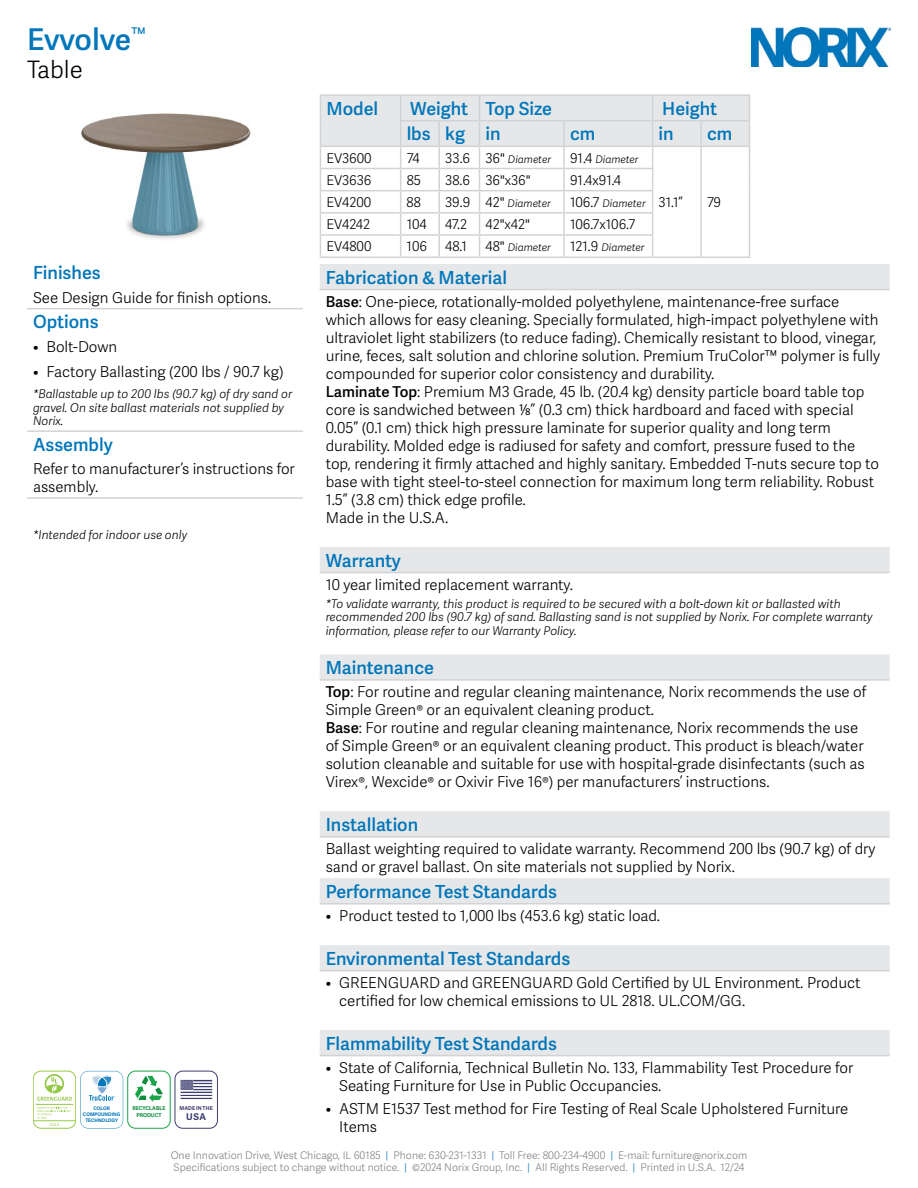
<style>
.page{position:relative;width:918px;height:1188px;background:#fff}
.page>*{position:absolute;margin:0;border:0;box-sizing:border-box;transform-origin:0 0}
.t1{font:600 30px "Adelle Sans";letter-spacing:-.005em;color:#0076bb}
.t2{font:300 24px "Adelle Sans";color:#000}
.t3{font:600 18px "Adelle Sans";color:#0076bb}
.t4{font:300 15px/18px "Adelle Sans";color:#000}
.t5{font:300 13.5px "Adelle Sans";color:#000}
.t6{font:italic 300 12px/13.5px "Adelle Sans";color:#000}
.t7{font:300 10.5px/12px "Adelle Sans";color:#808285}
.t8{font:italic 300 10.5px "Adelle Sans";color:#000}
.t9{font:700 9.3px "Adelle Sans";color:#3e3d6f}
.t10{font:700 5.25px/6.3px "Adelle Sans";color:#108c3e;text-align:center}
.t11{font:700 5.25px "Adelle Sans";color:#3e3d6f}
.t12{font:700 4.8px/5.8px "Adelle Sans";color:#0076bb;text-align:center}
.s1{font-style:normal;font-size:13.5px}
.s2{font-weight:600}
.s3{color:#0076bb}
</style>
<div class="page">
<img style="left:752px;top:27px;width:139px;height:40px">
<hr style="left:320px;top:94px;width:81px;height:2px;background:#d1d3d4">
<hr style="left:401px;top:94px;width:38px;height:2px;background:#d1d3d4">
<hr style="left:439px;top:94px;width:41px;height:2px;background:#d1d3d4">
<hr style="left:480px;top:94px;width:84px;height:2px;background:#d1d3d4">
<hr style="left:564px;top:94px;width:89px;height:2px;background:#d1d3d4">
<hr style="left:653px;top:94px;width:48px;height:2px;background:#d1d3d4">
<hr style="left:701px;top:94px;width:49px;height:2px;background:#d1d3d4">
<svg style="left:320px;top:96px;width:430px;height:161px"></svg>
<hr style="left:320px;top:257px;width:81px;height:1px;background:#d1d3d4">
<hr style="left:401px;top:257px;width:38px;height:1px;background:#d1d3d4">
<hr style="left:439px;top:257px;width:41px;height:1px;background:#d1d3d4">
<hr style="left:480px;top:257px;width:84px;height:1px;background:#d1d3d4">
<hr style="left:564px;top:257px;width:89px;height:1px;background:#d1d3d4">
<hr style="left:653px;top:257px;width:48px;height:1px;background:#d1d3d4">
<hr style="left:701px;top:257px;width:49px;height:1px;background:#d1d3d4">
<svg style="left:320px;top:264px;width:570px;height:791px"></svg>
<hr style="left:320px;top:289px;width:570px;height:1px;background:#d1d3d4">
<hr style="left:320px;top:572px;width:570px;height:1px;background:#d1d3d4">
<hr style="left:320px;top:679px;width:570px;height:2px;background:#d1d3d4">
<hr style="left:320px;top:836px;width:570px;height:2px;background:#d1d3d4">
<hr style="left:320px;top:903px;width:570px;height:2px;background:#d1d3d4">
<hr style="left:320px;top:970px;width:570px;height:1px;background:#d1d3d4">
<hr style="left:320px;top:1055px;width:570px;height:1px;background:#d1d3d4">
<img style="left:81px;top:113px;width:170px;height:126px">
<hr style="left:27px;top:308px;width:276px;height:1px;background:#d1d3d4">
<hr style="left:27px;top:430px;width:276px;height:2px;background:#d1d3d4">
<hr style="left:27px;top:497px;width:276px;height:2px;background:#d1d3d4">
<div style="left:127px;top:1071px;width:43px;height:57px;border:1px solid #1aa54a;border-radius:8px"></div>
<svg style="left:134px;top:1075px;width:29px;height:27px"></svg>
<div style="left:33px;top:1071px;width:43px;height:57px;border:1px solid #94c947;border-radius:8px"></div>
<hr style="left:33px;top:1120px;width:43px;height:1px;background:#94c947">
<hr style="left:36px;top:1104px;width:37px;height:1px;background:#94c947">
<svg style="left:37px;top:1074px;width:35px;height:27px"></svg>
<svg style="left:37px;top:1107px;width:34px;height:19px"></svg>
<svg style="left:80px;top:1071px;width:43px;height:57px"></svg>
<div style="left:175px;top:1071px;width:43px;height:57px;border:1px solid #3e3d6f;border-radius:8px"></div>
<svg style="left:181px;top:1080px;width:31px;height:19px"></svg>
<h1 class="t1" style="left:27px;top:17px;width:121px">Evvolve<sup>™</sup></h1>
<h2 class="t2" style="left:27px;top:53px;width:57px">Table</h2>
<p class="t3" style="left:33px;top:260px;width:69px">Finishes</p>
<p class="t4" style="left:33px;top:288px;width:240px">See Design Guide for finish options.</p>
<p class="t3" style="left:33px;top:309px;width:67px">Options</p>
<p class="t4" style="left:33px;top:337px;width:86px">• Bolt-Down</p>
<p class="t4" style="left:33px;top:362px;width:252px">• Factory Ballasting (200 lbs / 90.7 kg)</p>
<p class="t6" style="left:33px;top:387px;width:261px">*Ballastable up to 200 lbs (90.7 kg) of dry sand or gravel. On site ballast materials not supplied by<br>Norix.</p>
<p class="t3" style="left:33px;top:431px;width:81px">Assembly</p>
<p class="t4" style="left:33px;top:459px;width:263px">Refer to manufacturer’s instructions for assembly.</p>
<p class="t6" style="left:33px;top:527px;width:156px">*Intended for indoor use only</p>
<p class="t12" style="left:83px;top:1105px;width:39px">COLOR<br>COMPOUNDING<br>TECHNOLOGY</p>
<p class="t11" style="left:180px;top:1105px;width:35px">MADE IN THE</p>
<p class="t10" style="left:132px;top:1105px;width:35px">RECYCLABLE<br>PRODUCT</p>
<p class="t9" style="left:186px;top:1109px;width:21px">USA</p>
<p class="t3" style="left:326px;top:95px;width:53px">Model</p>
<p class="t3" style="left:410px;top:95px;width:143px">Weight Top Size</p>
<p class="t3" style="left:662px;top:95px;width:56px">Height</p>
<p class="t3" style="left:407px;top:121px;width:95px">lbs kg in</p>
<p class="t3" style="left:570px;top:121px;width:27px">cm</p>
<p class="t3" style="left:659px;top:121px;width:17px">in</p>
<p class="t3" style="left:707px;top:121px;width:27px">cm</p>
<p class="t5" style="left:326px;top:148px;width:47px">EV3600</p>
<p class="t5" style="left:407px;top:148px;width:14px">74</p>
<p class="t8" style="left:445px;top:151px;width:107px"><span class="s1">33.6 36"</span> Diameter</p>
<p class="t8" style="left:570px;top:151px;width:70px"><span class="s1">91.4</span> Diameter</p>
<p class="t5" style="left:659px;top:192px;width:26px">31.1”</p>
<p class="t5" style="left:707px;top:192px;width:16px">79</p>
<p class="t5" style="left:326px;top:170px;width:46px">EV3636</p>
<p class="t5" style="left:407px;top:170px;width:16px">85</p>
<p class="t5" style="left:445px;top:170px;width:87px">38.6 36"x36"</p>
<p class="t5" style="left:570px;top:170px;width:53px">91.4x91.4</p>
<p class="t5" style="left:326px;top:192px;width:46px">EV4200</p>
<p class="t5" style="left:407px;top:192px;width:16px">88</p>
<p class="t8" style="left:445px;top:196px;width:107px"><span class="s1">39.9 42"</span> Diameter</p>
<p class="t8" style="left:570px;top:196px;width:77px"><span class="s1">106.7</span> Diameter</p>
<p class="t5" style="left:326px;top:215px;width:45px">EV4242</p>
<p class="t5" style="left:407px;top:215px;width:22px">104</p>
<p class="t5" style="left:445px;top:215px;width:23px">47.2</p>
<p class="t5" style="left:486px;top:215px;width:46px">42"x42"</p>
<p class="t5" style="left:570px;top:215px;width:67px">106.7x106.7</p>
<p class="t5" style="left:326px;top:237px;width:47px">EV4800</p>
<p class="t5" style="left:407px;top:237px;width:22px">106</p>
<p class="t5" style="left:445px;top:237px;width:23px">48.1</p>
<p class="t8" style="left:486px;top:240px;width:67px"><span class="s1">48"</span> Diameter</p>
<p class="t8" style="left:570px;top:240px;width:76px"><span class="s1">121.9</span> Diameter</p>
<p class="t3" style="left:326px;top:264px;width:183px">Fabrication &amp; Material</p>
<p class="t4" style="left:326px;top:292px;width:556px"><span class="s2">Base</span>: One-piece, rotationally-molded polyethylene, maintenance-free surface which allows for easy cleaning. Specially formulated, high-impact polyethylene with ultraviolet light stabilizers (to reduce fading). Chemically resistant to blood, vinegar, urine, feces, salt solution and chlorine solution. Premium TruColor™ polymer is fully compounded for superior color consistency and durability.<br><span class="s2">Laminate Top</span>: Premium M3 Grade, 45 lb. (20.4 kg) density particle board table top core is sandwiched between 1/8” (0.3 cm) thick hardboard and faced with special 0.05” (0.1 cm) thick high pressure laminate for superior quality and long term durability. Molded edge is radiused for safety and comfort, pressure fused to the top, rendering it firmly attached and highly sanitary. Embedded T-nuts secure top to base with tight steel-to-steel connection for maximum long term reliability. Robust 1.5” (3.8 cm) thick edge profile.<br>Made in the U.S.A.</p>
<p class="t3" style="left:326px;top:547px;width:77px">Warranty</p>
<p class="t4" style="left:326px;top:575px;width:249px">10 year limited replacement warranty.</p>
<p class="t6" style="left:326px;top:596px;width:548px">*To validate warranty, this product is required to be secured with a bolt-down kit or ballasted with recommended 200 lbs (90.7 kg) of sand. Ballasting sand is not supplied by Norix. For complete warranty information, please refer to our Warranty Policy.</p>
<p class="t3" style="left:326px;top:654px;width:110px">Maintenance</p>
<p class="t4" style="left:326px;top:682px;width:542px"><span class="s2">Top</span>: For routine and regular cleaning maintenance, Norix recommends the use of Simple Green® or an equivalent cleaning product.<br><span class="s2">Base</span>: For routine and regular cleaning maintenance, Norix recommends the use of Simple Green® or an equivalent cleaning product. This product is bleach/water solution cleanable and suitable for use with hospital-grade disinfectants (such as Virex®, Wexcide® or Oxivir Five 16®) per manufacturers’ instructions.</p>
<p class="t3" style="left:326px;top:811px;width:94px">Installation</p>
<p class="t4" style="left:326px;top:839px;width:551px">Ballast weighting required to validate warranty. Recommend 200 lbs (90.7 kg) of dry sand or gravel ballast. On site materials not supplied by Norix.</p>
<p class="t3" style="left:326px;top:878px;width:233px">Performance Test Standards</p>
<p class="t4" style="left:326px;top:906px;width:336px">• Product tested to 1,000 lbs (453.6 kg) static load.</p>
<p class="t3" style="left:326px;top:945px;width:246px">Environmental Test Standards</p>
<p class="t4" style="left:339px;top:973px;width:523px;text-indent:-14px">• GREENGUARD and GREENGUARD Gold Certified by UL Environment. Product certified for low chemical emissions to UL 2818. UL.COM/GG.</p>
<p class="t3" style="left:326px;top:1030px;width:233px">Flammability Test Standards</p>
<p class="t4" style="left:339px;top:1058px;width:516px;text-indent:-14px">• State of California, Technical Bulletin No. 133, Flammability Test Procedure for<br>Seating Furniture for Use in Public Occupancies.</p>
<p class="t4" style="left:339px;top:1099px;width:511px;text-indent:-14px">• ASTM E1537 Test method for Fire Testing of Real Scale Upholstered Furniture<br>Items</p>
<p class="t7" style="left:171px;top:1148px;width:578px">One Innovation Drive, West Chicago, IL 60185 <span class="s3">|</span> Phone: 630-231-1331 <span class="s3">|</span> Toll Free: 800-234-4900 <span class="s3">|</span> E-mail: furniture@norix.com<br>Specifications subject to change without notice. <span class="s3">|</span> ©2024 Norix Group, Inc. <span class="s3">|</span> All Rights Reserved. <span class="s3">|</span> Printed in U.S.A. 12/24</p>
</div>
